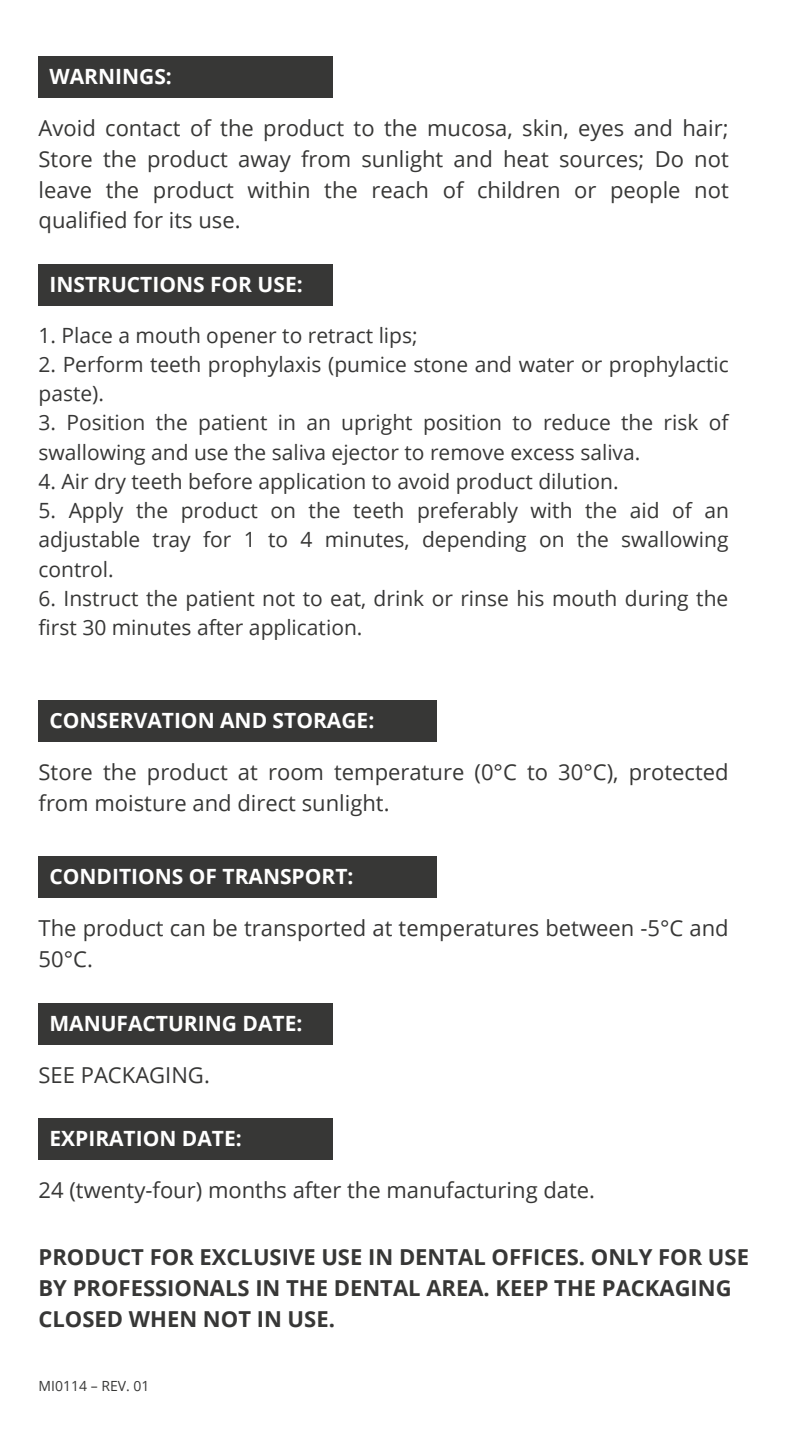
<style>
.page{position:relative;width:810px;height:1440px;background:#fff}
.page>*{position:absolute;margin:0;border:0;box-sizing:border-box;transform-origin:0 0}
.t1{font:22px/30.8px "Open Sans";color:#373736}
.t2{font:700 22px/30.8px "Open Sans";color:#373736}
.t3{font:21px/29.2px "Open Sans";color:#373736}
.t4{font:700 21px "Open Sans";color:#fff}
.t5{font:14px "Open Sans";color:#373736}
</style>
<div class="page">
<div style="left:39px;top:57px;width:294px;height:41px;background:#373736"></div>
<div style="left:39px;top:265px;width:294px;height:41px;background:#373736"></div>
<div style="left:39px;top:700px;width:398px;height:42px;background:#373736"></div>
<div style="left:39px;top:857px;width:398px;height:41px;background:#373736"></div>
<div style="left:39px;top:1003px;width:294px;height:41px;background:#373736"></div>
<div style="left:39px;top:1119px;width:294px;height:41px;background:#373736"></div>
<p class="t4" style="left:49px;top:62px;width:124px">WARNINGS:</p>
<p class="t1" style="left:39px;top:112px;width:692px;text-align:justify">Avoid contact of the product to the mucosa, skin, eyes and hair; Store the product away from sunlight and heat sources; Do not leave the product within the reach of children or people not qualified for its use.</p>
<p class="t4" style="left:49px;top:270px;width:255px">INSTRUCTIONS FOR USE:</p>
<p class="t3" style="left:39px;top:320px;width:381px">1. Place a mouth opener to retract lips;</p>
<p class="t3" style="left:39px;top:349px;width:692px">2. Perform teeth prophylaxis (pumice stone and water or prophylactic paste).</p>
<p class="t3" style="left:39px;top:408px;width:692px">3. Position the patient in an upright position to reduce the risk of swallowing and use the saliva ejector to remove excess saliva.</p>
<p class="t3" style="left:39px;top:466px;width:582px">4. Air dry teeth before application to avoid product dilution.</p>
<p class="t3" style="left:39px;top:495px;width:692px;text-align:justify">5. Apply the product on the teeth preferably with the aid of an adjustable tray for 1 to 4 minutes, depending on the swallowing control.</p>
<p class="t3" style="left:39px;top:583px;width:691px">6. Instruct the patient not to eat, drink or rinse his mouth during the first 30 minutes after application.</p>
<p class="t4" style="left:49px;top:706px;width:326px">CONSERVATION AND STORAGE:</p>
<p class="t1" style="left:39px;top:756px;width:692px">Store the product at room temperature (0°C to 30°C), protected from moisture and direct sunlight.</p>
<p class="t4" style="left:49px;top:862px;width:306px">CONDITIONS OF TRANSPORT:</p>
<p class="t1" style="left:39px;top:912px;width:692px">The product can be transported at temperatures between -5°C and<br>50°C.</p>
<p class="t4" style="left:49px;top:1008px;width:254px">MANUFACTURING DATE:</p>
<p class="t1" style="left:39px;top:1059px;width:173px">SEE PACKAGING.</p>
<p class="t4" style="left:49px;top:1124px;width:194px">EXPIRATION DATE:</p>
<p class="t1" style="left:39px;top:1174px;width:558px">24 (twenty-four) months after the manufacturing date.</p>
<p class="t2" style="left:39px;top:1241px;width:712px">PRODUCT FOR EXCLUSIVE USE IN DENTAL OFFICES. ONLY FOR USE<br>BY PROFESSIONALS IN THE DENTAL AREA. KEEP THE PACKAGING<br>CLOSED WHEN NOT IN USE.</p>
<p class="t5" style="left:39px;top:1376px;width:112px">MI0114 – REV. 01</p>
</div>
